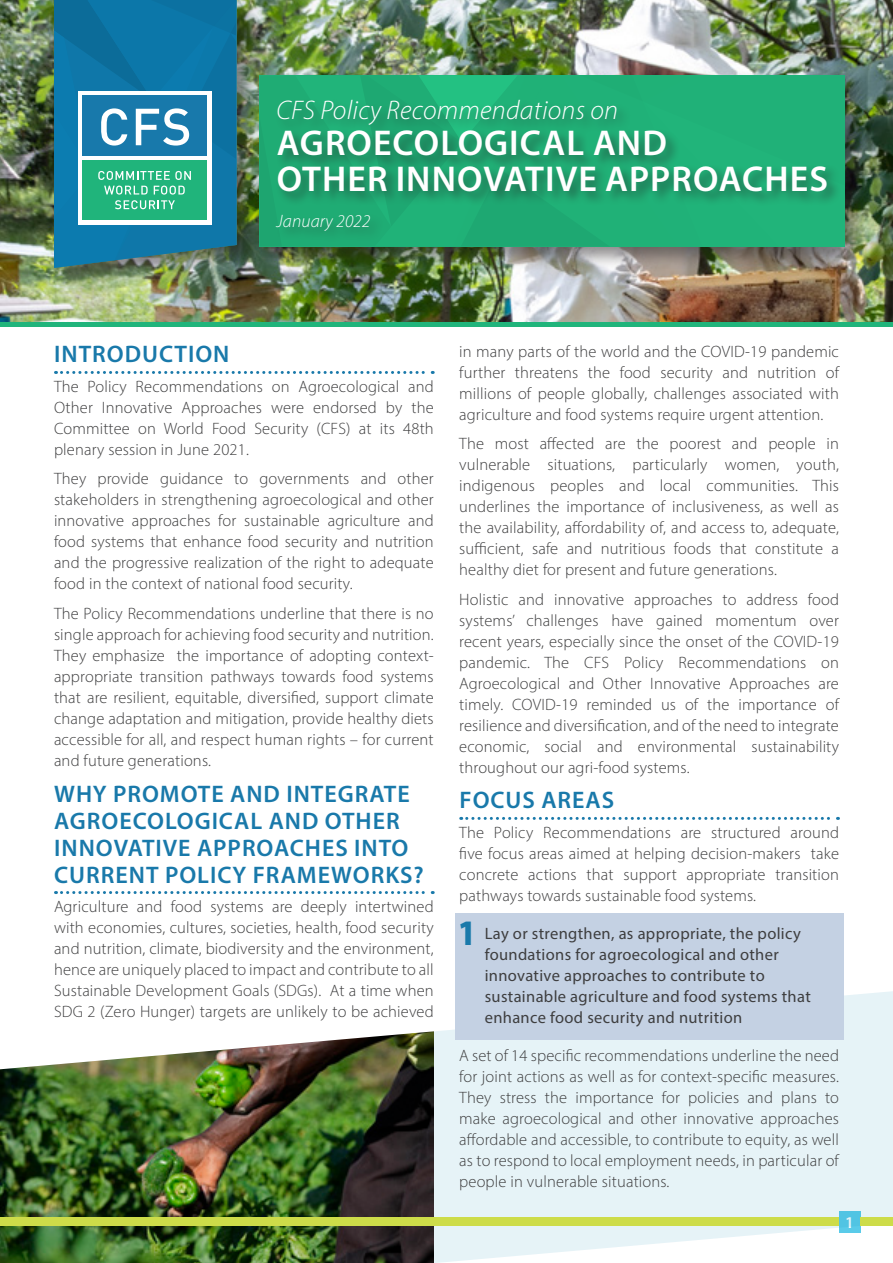
<style>
.page{position:relative;width:893px;height:1263px;background:#fff}
.page>*{position:absolute;margin:0;border:0;box-sizing:border-box;transform-origin:0 0}
.t1{font:600 36px/36px "Myriad Pro";letter-spacing:.03em;color:#fff}
.t2{font:italic 300 27px "Myriad Pro";letter-spacing:.01em;color:#fff}
.t3{font:600 24px/27px "Myriad Pro";letter-spacing:.04em;color:#1979aa}
.t4{font:italic 300 18px "Myriad Pro";letter-spacing:.01em;color:#fff}
.t5{font:300 16.5px/21px "Myriad Pro";letter-spacing:.01em;color:#3e3e3f;text-align:justify}
.t6{font:16.5px/21px "Myriad Pro";letter-spacing:.02em;color:#3e3e3f}
.t7{font:600 16.5px "Myriad Pro";color:#fff}
.s1{font-weight:900;font-stretch:condensed;font-size:36px;color:#1979aa}
</style>
<div class="page">
<svg style="left:434px;top:984px;width:459px;height:279px;background:#e7f3f7"></svg>
<img style="left:0;top:1069px;width:434px;height:194px">
<svg style="left:4px;top:984px;width:435px;height:85px"></svg>
<img style="left:0;top:0;width:893px;height:322px">
<svg style="left:56px;top:371px;width:377px;height:3px"></svg>
<svg style="left:56px;top:891px;width:377px;height:3px"></svg>
<svg style="left:461px;top:817px;width:377px;height:3px"></svg>
<div style="left:455px;top:914px;width:388px;height:126px;background:#c4d1e3"></div>
<div style="left:49px;top:0;width:211px;height:290px;background:#231f20;opacity:.5"></div>
<svg style="left:54px;top:0;width:182px;height:268px;background:#2b8ca7"></svg>
<hr style="left:0;top:322px;width:893px;height:4px;background:#20b47b">
<div style="left:254px;top:70px;width:615px;height:200px;background:#231f20;opacity:.5"></div>
<svg style="left:259px;top:75px;width:586px;height:172px;background:#1fb077"></svg>
<div style="left:274px;top:98px;width:567px;height:146px;background:#231f20;opacity:.5"></div>
<div style="left:0;top:1217px;width:839px;height:9px;background:#cddc49"></div>
<div style="left:860px;top:1217px;width:33px;height:9px;background:#cddc49"></div>
<p class="t2" style="left:276px;top:94px;width:343px">CFS Policy Recommendations on</p>
<p class="t1" style="left:277px;top:124px;width:553px">AGROECOLOGICAL AND<br>OTHER INNOVATIVE APPROACHES</p>
<p class="t4" style="left:276px;top:210px;width:95px">January 2022</p>
<h1 class="t3" style="left:54px;top:340px;width:177px">INTRODUCTION</h1>
<p class="t5" style="left:54px;top:376px;width:381px">The Policy Recommendations on Agroecological and Other Innovative Approaches were endorsed by the Committee on World Food Security (CFS) at its 48th plenary session in June 2021.</p>
<p class="t5" style="left:54px;top:468px;width:381px">They provide guidance to governments and other stakeholders in strengthening agroecological and other innovative approaches for sustainable agriculture and food systems that enhance food security and nutrition and the progressive realization of the right to adequate food in the context of national food security.</p>
<p class="t5" style="left:54px;top:603px;width:381px">The Policy Recommendations underline that there is no single approach for achieving food security and nutrition.<br>They emphasize the importance of adopting context&shy;appropriate transition pathways towards food systems that are resilient, equitable, diversified, support climate change adaptation and mitigation, provide healthy diets accessible for all, and respect human rights – for current and future generations.</p>
<h1 class="t3" style="left:54px;top:779px;width:371px">WHY PROMOTE AND INTEGRATE<br>AGROECOLOGICAL AND OTHER<br>INNOVATIVE APPROACHES INTO<br>CURRENT POLICY FRAMEWORKS?</h1>
<p class="t5" style="left:54px;top:896px;width:381px">Agriculture and food systems are deeply intertwined with economies, cultures, societies, health, food security and nutrition, climate, biodiversity and the environment, hence are uniquely placed to impact and contribute to all Sustainable Development Goals (SDGs). At a time when SDG 2 (Zero Hunger) targets are unlikely to be achieved</p>
<p class="t5" style="left:459px;top:341px;width:381px">in many parts of the world and the COVID-19 pandemic further threatens the food security and nutrition of millions of people globally, challenges associated with agriculture and food systems require urgent attention.</p>
<p class="t5" style="left:459px;top:433px;width:381px">The most affected are the poorest and people in vulnerable situations, particularly women, youth, indigenous peoples and local communities. This underlines the importance of inclusiveness, as well as the availability, affordability of, and access to, adequate, sufficient, safe and nutritious foods that constitute a healthy diet for present and future generations.</p>
<p class="t5" style="left:459px;top:589px;width:381px">Holistic and innovative approaches to address food systems’ challenges have gained momentum over recent years, especially since the onset of the COVID-19 pandemic. The CFS Policy Recommendations on Agroecological and Other Innovative Approaches are timely. COVID-19 reminded us of the importance of resilience and diversification, and of the need to integrate economic, social and environmental sustainability throughout our agri-food systems.</p>
<h1 class="t3" style="left:459px;top:786px;width:156px">FOCUS AREAS</h1>
<p class="t5" style="left:459px;top:822px;width:381px">The Policy Recommendations are structured around five focus areas aimed at helping decision-makers take concrete actions that support appropriate transition pathways towards sustainable food systems.</p>
<p class="t6" style="left:485px;top:923px;width:328px;text-indent:-26px"><span class="s1">1</span> Lay or strengthen, as appropriate, the policy foundations for agroecological and other innovative approaches to contribute to sustainable agriculture and food systems that enhance food security and nutrition</p>
<p class="t5" style="left:459px;top:1045px;width:381px">A set of 14 specific recommendations underline the need for joint actions as well as for context-specific measures.<br>They stress the importance for policies and plans to make agroecological and other innovative approaches affordable and accessible, to contribute to equity, as well as to respond to local employment needs, in particular of people in vulnerable situations.</p>
<p class="t7" style="left:845px;top:1212px;width:10px">1</p>
</div>
